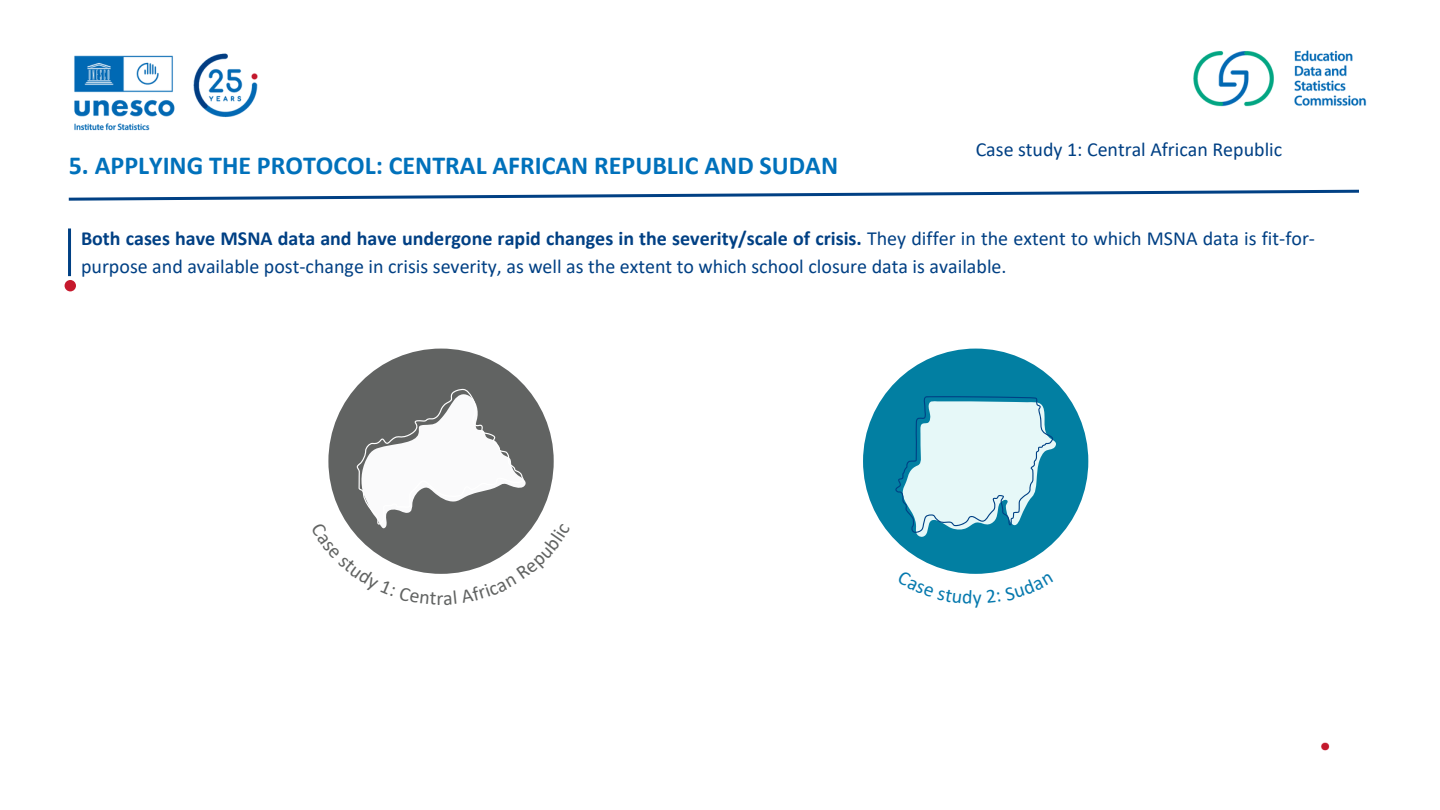
<style>
.page{position:relative;width:1440px;height:810px;background:#fff}
.page>*{position:absolute;margin:0;border:0;box-sizing:border-box;transform-origin:0 0}
.t1{font:700 26px "Calibri";color:#0071bb}
.t2{font:20px/27.8px "Calibri";color:#004084}
.t3{font:20px "Calibri";color:#616362}
.s1{font-weight:700}
</style>
<div class="page">
<img style="left:64px;top:50px;width:1303px;height:701px">
<svg style="left:66px;top:188px;width:1296px;height:14px"></svg>
<div style="left:328px;top:349px;width:226px;height:225px;background:#616362;border-radius:50%"></div>
<div style="left:863px;top:349px;width:225px;height:225px;background:#027fa2;border-radius:50%"></div>
<svg style="left:895px;top:396px;width:161px;height:141px"></svg>
<hr style="left:68px;top:229px;width:3px;height:47px;background:#004084">
<div style="left:65px;top:280px;width:11px;height:11px;background:#c6192d;border-radius:50%"></div>
<svg style="left:897px;top:570px;width:156px;height:37px"></svg>
<svg style="left:311px;top:389px;width:259px;height:216px"></svg>
<p class="t1" style="left:69px;top:155px;width:771px">5. APPLYING THE PROTOCOL: CENTRAL AFRICAN REPUBLIC AND SUDAN</p>
<p class="t2" style="left:976px;top:137px;width:308px">Case study 1: Central African Republic</p>
<p class="t2" style="left:81px;top:226px;width:1236px"><span class="s1">Both cases have MSNA data and have undergone rapid changes in the severity/scale of crisis.</span> They differ in the extent to which MSNA data is fit-for&shy;purpose and available post-change in crisis severity, as well as the extent to which school closure data is available.</p>
<p class="t3" style="left:436px;top:590px;width:9px">r</p>
</div>
